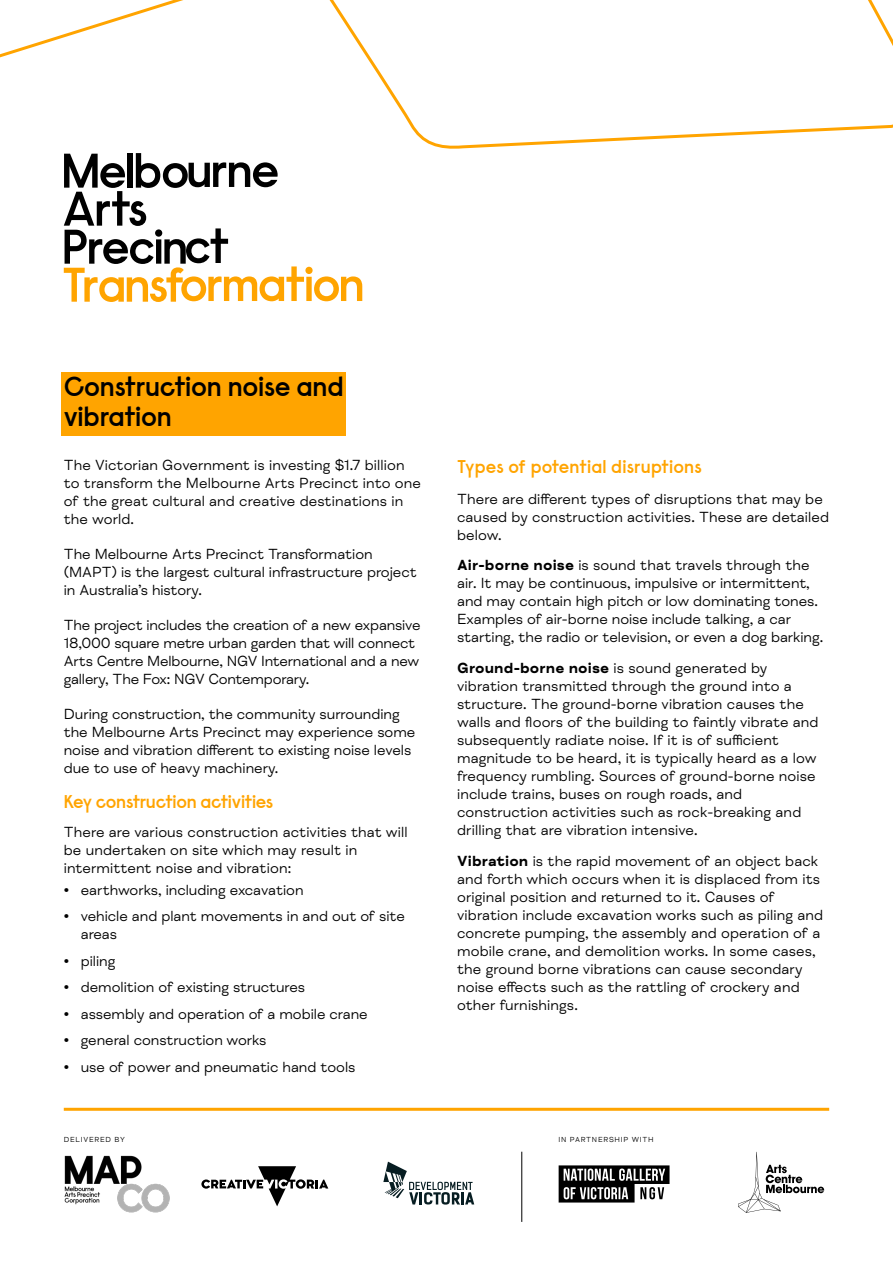
<style>
.page{position:relative;width:893px;height:1263px;background:#fff}
.page>*{position:absolute;margin:0;border:0;box-sizing:border-box;transform-origin:0 0}
.t1{font:600 27px/30px "Raisonne Pro";letter-spacing:-.01em;color:#000}
.t2{font:600 18px "Raisonne Pro";letter-spacing:.01em;color:#ffa400}
.t3{font:600 18px "Raisonne Pro";letter-spacing:-.015em;color:#ffa400}
.t4{font:15px/18px "FS Meridian";color:#000}
.t5{font:7.5px "FS Meridian";letter-spacing:.1em;color:#000}
.s1{font-weight:700}
</style>
<div class="page">
<svg style="left:0;top:0;width:893px;height:149px"></svg>
<svg style="left:64px;top:153px;width:298px;height:149px"></svg>
<hr style="left:64px;top:1108px;width:765px;height:3px;background:#ffa400">
<svg style="left:201px;top:1166px;width:127px;height:40px"></svg>
<svg style="left:383px;top:1161px;width:91px;height:43px"></svg>
<svg style="left:738px;top:1152px;width:86px;height:61px"></svg>
<img style="left:64px;top:1155px;width:106px;height:58px">
<svg style="left:559px;top:1165px;width:110px;height:37px"></svg>
<div style="left:62px;top:372px;width:284px;height:64px;background:#ffa400"></div>
<hr style="left:521px;top:1152px;width:1px;height:70px;background:#000">
<h1 class="t1" style="left:64px;top:371px;width:281px">Construction noise and vibration</h1>
<p class="t4" style="left:64px;top:456px;width:359px">The Victorian Government is investing $1.7 billion to transform the Melbourne Arts Precinct into one of the great cultural and creative destinations in the world.</p>
<p class="t4" style="left:64px;top:545px;width:354px">The Melbourne Arts Precinct Transformation (MAPT) is the largest cultural infrastructure project in Australia’s history.</p>
<p class="t4" style="left:64px;top:616px;width:358px">The project includes the creation of a new expansive 18,000 square metre urban garden that will connect Arts Centre Melbourne, NGV International and a new gallery, The Fox: NGV Contemporary.</p>
<p class="t4" style="left:64px;top:705px;width:353px">During construction, the community surrounding the Melbourne Arts Precinct may experience some noise and vibration different to existing noise levels due to use of heavy machinery.</p>
<p class="t3" style="left:64px;top:790px;width:211px">Key construction activities</p>
<p class="t4" style="left:64px;top:823px;width:345px">There are various construction activities that will be undertaken on site which may result in intermittent noise and vibration:</p>
<p class="t4" style="left:64px;top:881px;width:241px">• earthworks, including excavation</p>
<p class="t4" style="left:81px;top:908px;width:326px;text-indent:-17px">• vehicle and plant movements in and out of site areas</p>
<p class="t4" style="left:64px;top:952px;width:53px">• piling</p>
<p class="t4" style="left:64px;top:979px;width:243px">• demolition of existing structures</p>
<p class="t4" style="left:64px;top:1005px;width:305px">• assembly and operation of a mobile crane</p>
<p class="t4" style="left:64px;top:1032px;width:204px">• general construction works</p>
<p class="t4" style="left:64px;top:1058px;width:293px">• use of power and pneumatic hand tools</p>
<p class="t2" style="left:457px;top:455px;width:246px">Types of potential disruptions</p>
<p class="t4" style="left:457px;top:490px;width:374px">There are different types of disruptions that may be caused by construction activities. These are detailed below.</p>
<p class="t4" style="left:457px;top:557px;width:368px"><span class="s1">Air-borne noise</span> is sound that travels through the air. It may be continuous, impulsive or intermittent, and may contain high pitch or low dominating tones.<br>Examples of air-borne noise include talking, a car starting, the radio or television, or even a dog barking.</p>
<p class="t4" style="left:457px;top:659px;width:363px"><span class="s1">Ground-borne noise</span> is sound generated by vibration transmitted through the ground into a structure. The ground-borne vibration causes the walls and floors of the building to faintly vibrate and subsequently radiate noise. If it is of sufficient magnitude to be heard, it is typically heard as a low frequency rumbling. Sources of ground-borne noise include trains, buses on rough roads, and construction activities such as rock-breaking and drilling that are vibration intensive.</p>
<p class="t4" style="left:457px;top:852px;width:368px"><span class="s1">Vibration</span> is the rapid movement of an object back and forth which occurs when it is displaced from its original position and returned to it. Causes of vibration include excavation works such as piling and concrete pumping, the assembly and operation of a mobile crane, and demolition works. In some cases, the ground borne vibrations can cause secondary noise effects such as the rattling of crockery and other furnishings.</p>
<p class="t5" style="left:64px;top:1135px;width:63px">DELIVERED BY</p>
<p class="t5" style="left:558px;top:1135px;width:97px">IN PARTNERSHIP WITH</p>
</div>
